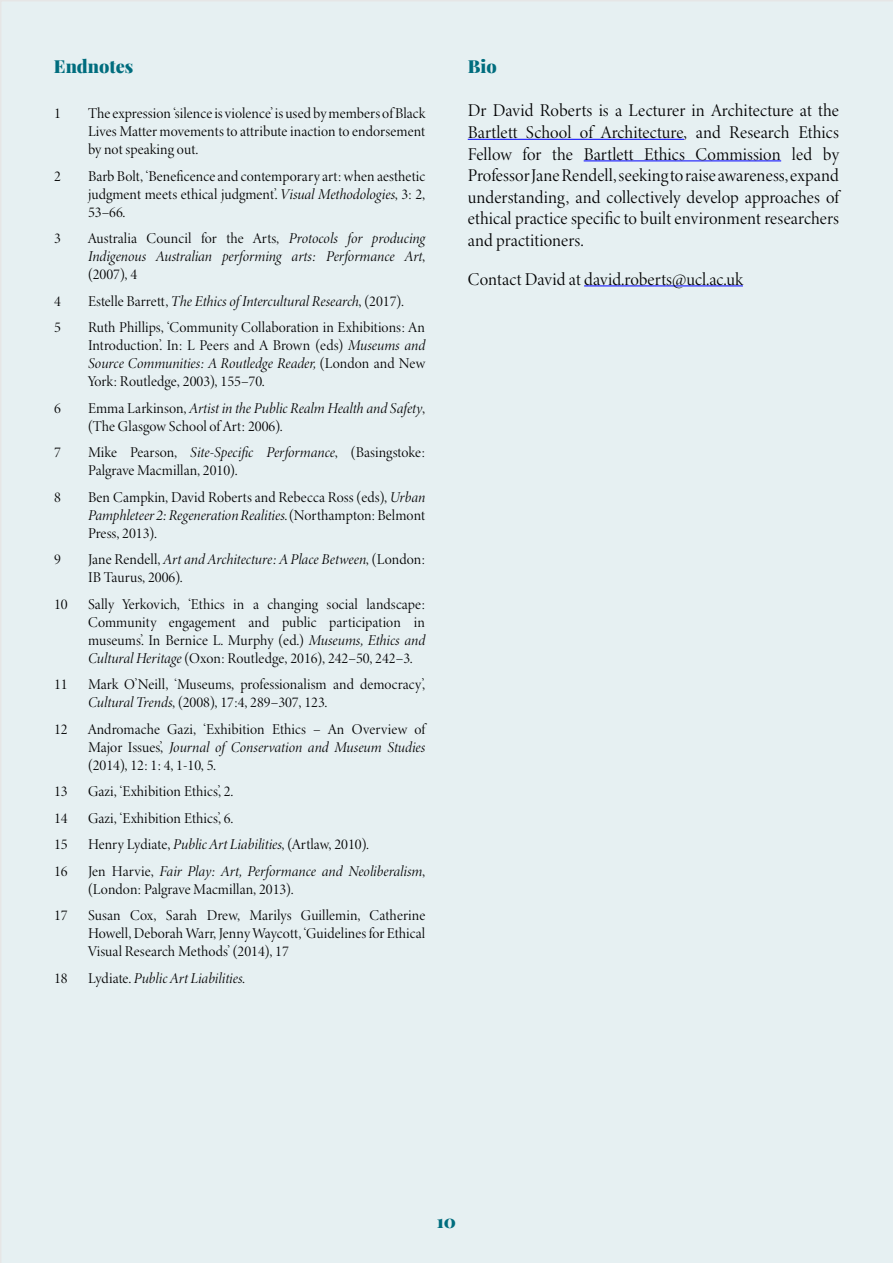
<style>
.page{position:relative;width:893px;height:1263px;background:#e6f0f2}
.page>*{position:absolute;margin:0;border:0;box-sizing:border-box;transform-origin:0 0}
.t1{font:18px/21.6px "Minion Variable Concept";letter-spacing:.005em;color:#020203;text-align:justify}
.t2{font:900 18px "Playfair Display";color:#006d7e}
.t3{font:15px/18px "Minion Variable Concept";letter-spacing:.005em;color:#020203;text-align:justify}
.t4{font:15px/18px "Minion Variable Concept";letter-spacing:.005em;color:#000;text-align:justify}
.t5{font:italic 15px/18px "Minion Variable Concept";color:#020203;text-align:justify}
.s1{font-style:italic}
.s2{font-style:normal}
</style>
<div class="page">
<hr style="left:468px;top:139px;width:216px;height:1px;background:#00f">
<hr style="left:584px;top:160px;width:197px;height:1px;background:#00f">
<hr style="left:584px;top:285px;width:159px;height:1px;background:#00f">
<p class="t2" style="left:54px;top:52px;width:81px">Endnotes</p>
<p class="t4" style="left:54px;top:104px;width:8px">1</p>
<p class="t4" style="left:88px;top:104px;width:339px">The expression ‘silence is violence’ is used by members of Black Lives Matter movements to attribute inaction to endorsement by not speaking out.</p>
<p class="t4" style="left:54px;top:167px;width:8px">2</p>
<p class="t4" style="left:88px;top:167px;width:339px">Barb Bolt, ‘Beneficence and contemporary art: when aesthetic judgment meets ethical judgment’. <span class="s1">Visual Methodologies</span>, 3: 2, 53–66.</p>
<p class="t3" style="left:54px;top:229px;width:8px">3</p>
<p class="t5" style="left:88px;top:229px;width:339px"><span class="s2">Australia Council for the Arts,</span> Protocols for producing Indigenous Australian performing arts: Performance Art<span class="s2">, (2007), 4</span></p>
<p class="t3" style="left:54px;top:292px;width:8px">4</p>
<p class="t5" style="left:88px;top:292px;width:317px"><span class="s2">Estelle Barrett,</span> The Ethics of Intercultural Research<span class="s2">, (2017).</span></p>
<p class="t3" style="left:54px;top:318px;width:8px">5</p>
<p class="t3" style="left:88px;top:318px;width:339px">Ruth Phillips, ‘Community Collaboration in Exhibitions: An Introduction’. In: L Peers and A Brown (eds) <span class="s1">Museums and Source Communities: A Routledge Reader,</span> (London and New York: Routledge, 2003), 155–70.</p>
<p class="t3" style="left:54px;top:399px;width:8px">6</p>
<p class="t3" style="left:88px;top:399px;width:338px">Emma Larkinson, <span class="s1">Artist in the Public Realm Health and Safety</span>, (The Glasgow School of Art: 2006).</p>
<p class="t3" style="left:54px;top:443px;width:8px">7</p>
<p class="t3" style="left:88px;top:443px;width:339px">Mike Pearson, <span class="s1">Site-Specific Performance</span>, (Basingstoke:<br>Palgrave Macmillan, 2010).</p>
<p class="t3" style="left:54px;top:488px;width:8px">8</p>
<p class="t3" style="left:88px;top:488px;width:339px">Ben Campkin, David Roberts and Rebecca Ross (eds), <span class="s1">Urban Pamphleteer 2: Regeneration Realities</span>. (Northampton: Belmont Press, 2013).</p>
<p class="t3" style="left:54px;top:550px;width:8px">9</p>
<p class="t3" style="left:88px;top:550px;width:339px">Jane Rendell, <span class="s1">Art and Architecture: A Place Between</span>, (London:<br>IB Taurus, 2006).</p>
<p class="t3" style="left:54px;top:595px;width:15px">10</p>
<p class="t3" style="left:88px;top:595px;width:339px">Sally Yerkovich, ‘Ethics in a changing social landscape:<br>Community engagement and public participation in museums’. In Bernice L. Murphy (ed.) <span class="s1">Museums, Ethics and Cultural Heritage</span> (Oxon: Routledge, 2016), 242–50, 242–3.</p>
<p class="t3" style="left:54px;top:675px;width:15px">11</p>
<p class="t3" style="left:88px;top:675px;width:338px">Mark O’Neill, ‘Museums, professionalism and democracy’,<br><span class="s1">Cultural Trends</span>, (2008), 17:4, 289–307, 123.</p>
<p class="t3" style="left:54px;top:720px;width:15px">12</p>
<p class="t3" style="left:88px;top:720px;width:339px">Andromache Gazi, ‘Exhibition Ethics – An Overview of Major Issues’, <span class="s1">Journal of Conservation and Museum Studies </span>(2014), 12: 1: 4, 1-10, 5.</p>
<p class="t3" style="left:54px;top:782px;width:15px">13</p>
<p class="t3" style="left:88px;top:782px;width:146px">Gazi, ‘Exhibition Ethics’, 2.</p>
<p class="t3" style="left:54px;top:809px;width:15px">14</p>
<p class="t3" style="left:88px;top:809px;width:146px">Gazi, ‘Exhibition Ethics’, 6.</p>
<p class="t3" style="left:54px;top:835px;width:15px">15</p>
<p class="t3" style="left:88px;top:835px;width:282px">Henry Lydiate, <span class="s1">Public Art Liabilities</span>, (Artlaw, 2010).</p>
<p class="t3" style="left:54px;top:862px;width:15px">16</p>
<p class="t3" style="left:88px;top:862px;width:338px">Jen Harvie, <span class="s1">Fair Play: Art, Performance and Neoliberalism</span>, (London: Palgrave Macmillan, 2013).</p>
<p class="t3" style="left:54px;top:906px;width:15px">17</p>
<p class="t3" style="left:88px;top:906px;width:339px">Susan Cox, Sarah Drew, Marilys Guillemin, Catherine Howell, Deborah Warr, Jenny Waycott, ‘Guidelines for Ethical Visual Research Methods’ (2014), 17</p>
<p class="t3" style="left:54px;top:969px;width:15px">18</p>
<p class="t5" style="left:88px;top:969px;width:158px"><span class="s2">Lydiate.</span> Public Art Liabilities<span class="s2">.</span></p>
<p class="t2" style="left:468px;top:52px;width:30px">Bio</p>
<p class="t1" style="left:468px;top:100px;width:373px">Dr David Roberts is a Lecturer in Architecture at the Bartlett School of Architecture, and Research Ethics Fellow for the Bartlett Ethics Commission led by Professor Jane Rendell, seeking to raise awareness, expand understanding, and collectively develop approaches of ethical practice specific to built environment researchers and practitioners.</p>
<p class="t1" style="left:468px;top:268px;width:277px">Contact David at david.roberts@ucl.ac.uk</p>
<p class="t2" style="left:437px;top:1207px;width:21px">10</p>
</div>
